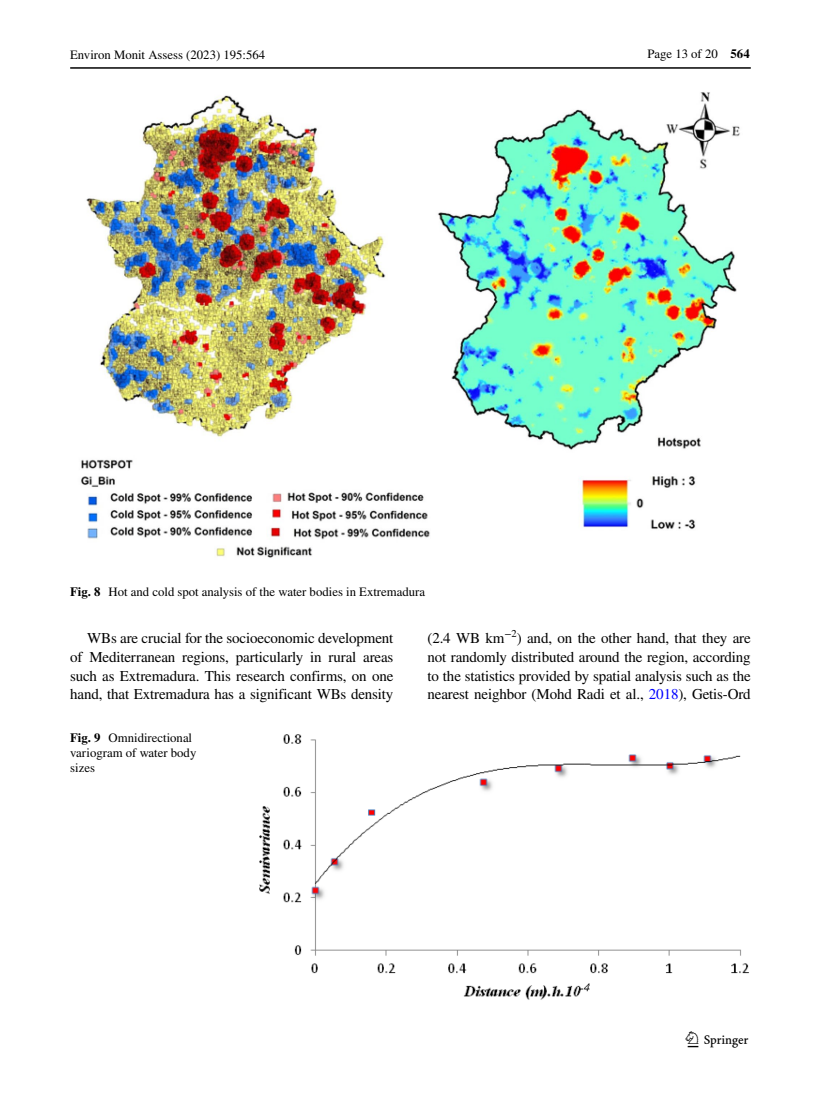
<style>
.page{position:relative;width:821px;height:1106px;background:#fff}
.page>*{position:absolute;margin:0;border:0;box-sizing:border-box;transform-origin:0 0}
.t1{font:22.5px "Springnew Regular 3";color:#000}
.t2{font:15px/18.8px "STIX";letter-spacing:-.01em;color:#000;text-align:justify}
.t3{font:12.75px/15px "STIX";color:#000}
.s1{font-weight:700}
.s2{color:#00f}
</style>
<div class="page">
<hr style="left:70px;top:67px;width:680px;height:2px;background:#000">
<img style="left:81px;top:92px;width:659px;height:466px">
<img style="left:259px;top:734px;width:490px;height:266px">
<p class="t3" style="left:70px;top:48px;width:197px">Environ Monit Assess (2023) 195:564</p>
<p class="t3" style="left:70px;top:585px;width:356px"><span class="s1">Fig. 8</span> Hot and cold spot analysis of the water bodies in Extremadura</p>
<p class="t3" style="left:647px;top:47px;width:104px">Page 13 of 20 <span class="s1">564</span></p>
<p class="t2" style="left:70px;top:629px;width:325px;text-indent:17px">WBs are crucial for the socioeconomic development of Mediterranean regions, particularly in rural areas such as Extremadura. This research confirms, on one hand, that Extremadura has a significant WBs density</p>
<p class="t2" style="left:427px;top:629px;width:325px">(2.4 WB km<sup>−2</sup>) and, on the other hand, that they are not randomly distributed around the region, according to the statistics provided by spatial analysis such as the nearest neighbor (Mohd Radi et al., <span class="s2">2018</span>), Getis-Ord</p>
<p class="t3" style="left:70px;top:731px;width:128px"><span class="s1">Fig. 9</span> Omnidirectional variogram of water body sizes</p>
<h1 class="t1" style="left:687px;top:1031px;width:62px">1 3</h1>
</div>
